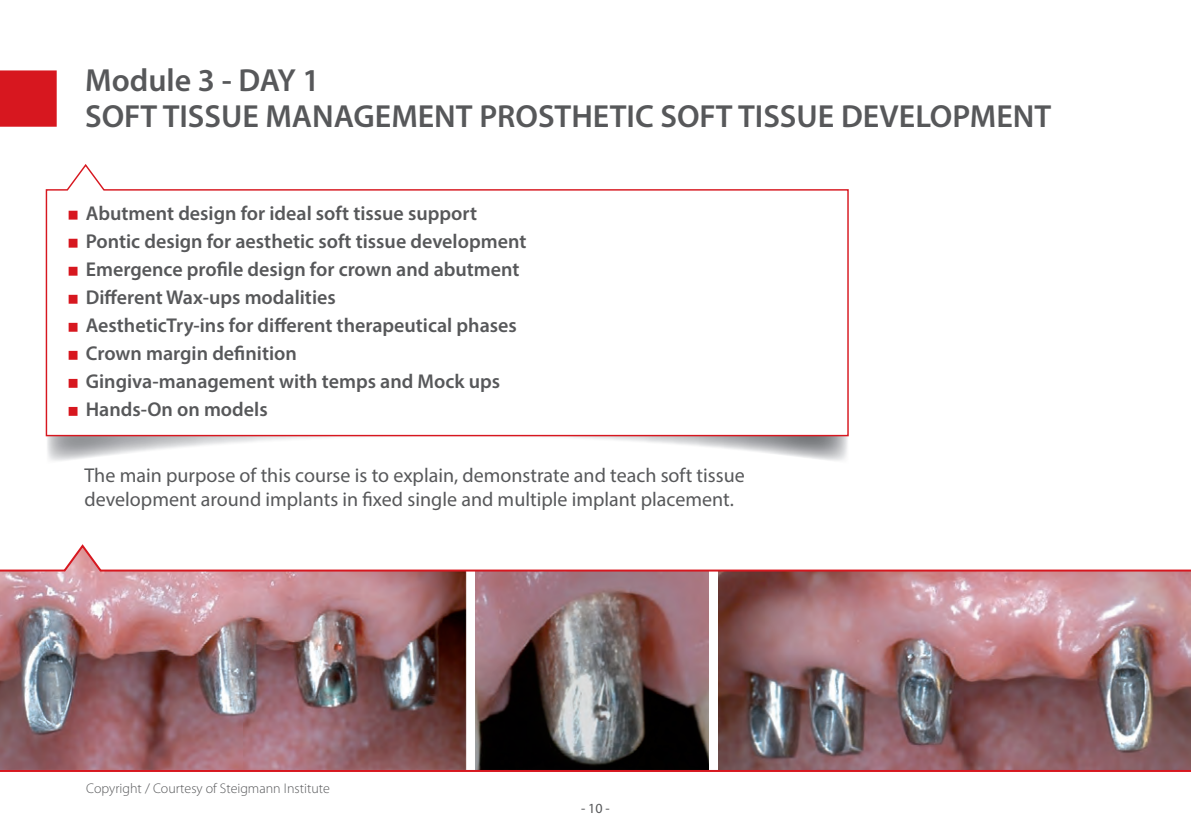
<style>
.page{position:relative;width:1191px;height:840px;background:#fff}
.page>*{position:absolute;margin:0;border:0;box-sizing:border-box;transform-origin:0 0}
.t1{font:600 32px "Myriad Pro";color:#57585a}
.t2{font:600 20px "Myriad Pro";color:#57585a}
.t3{font:20px "Myriad Pro";color:#57585a}
.t4{font:300 14px "Myriad Pro";color:#57585a}
.t5{font:14px "Myriad Pro";color:#57585a}
</style>
<div class="page">
<div style="left:0;top:70px;width:57px;height:57px;background:#d7171f"></div>
<img style="left:47px;top:437px;width:801px;height:24px">
<svg style="left:45px;top:164px;width:804px;height:273px"></svg>
<img style="left:0;top:572px;width:466px;height:197px">
<img style="left:475px;top:572px;width:234px;height:197px">
<img style="left:718px;top:572px;width:473px;height:197px">
<hr style="left:0;top:769px;width:1191px;height:2px;background:#d7171f">
<svg style="left:0;top:544px;width:1191px;height:28px"></svg>
<div style="left:69px;top:210px;width:9px;height:9px;background:#d7171f"></div>
<div style="left:69px;top:238px;width:9px;height:9px;background:#d7171f"></div>
<div style="left:69px;top:266px;width:9px;height:9px;background:#d7171f"></div>
<div style="left:69px;top:294px;width:9px;height:9px;background:#d7171f"></div>
<div style="left:69px;top:322px;width:9px;height:9px;background:#d7171f"></div>
<div style="left:69px;top:350px;width:9px;height:9px;background:#d7171f"></div>
<div style="left:69px;top:378px;width:9px;height:9px;background:#d7171f"></div>
<div style="left:69px;top:406px;width:9px;height:9px;background:#d7171f"></div>
<p class="t1" style="left:85px;top:60px;width:236px">Module 3 - DAY 1</p>
<p class="t1" style="left:85px;top:96px;width:967px">SOFT TISSUE MANAGEMENT PROSTHETIC SOFT TISSUE DEVELOPMENT</p>
<p class="t2" style="left:86px;top:200px;width:393px">Abutment design for ideal soft tissue support</p>
<p class="t2" style="left:86px;top:228px;width:442px">Pontic design for aesthetic soft tissue development</p>
<p class="t2" style="left:86px;top:256px;width:435px">Emergence profile design for crown and abutment</p>
<p class="t2" style="left:86px;top:284px;width:251px">Different Wax-ups modalities</p>
<p class="t2" style="left:86px;top:312px;width:432px">AestheticTry-ins for different therapeutical phases</p>
<p class="t2" style="left:86px;top:340px;width:213px">Crown margin definition</p>
<p class="t2" style="left:86px;top:368px;width:416px">Gingiva-management with temps and Mock ups</p>
<p class="t2" style="left:86px;top:396px;width:183px">Hands-On on models</p>
<p class="t3" style="left:84px;top:462px;width:661px">The main purpose of this course is to explain, demonstrate and teach soft tissue</p>
<p class="t3" style="left:84px;top:486px;width:651px">development around implants in fixed single and multiple implant placement.</p>
<p class="t4" style="left:86px;top:779px;width:245px">Copyright / Courtesy of Steigmann Institute</p>
<p class="t5" style="left:581px;top:799px;width:30px">- 10 -</p>
</div>
